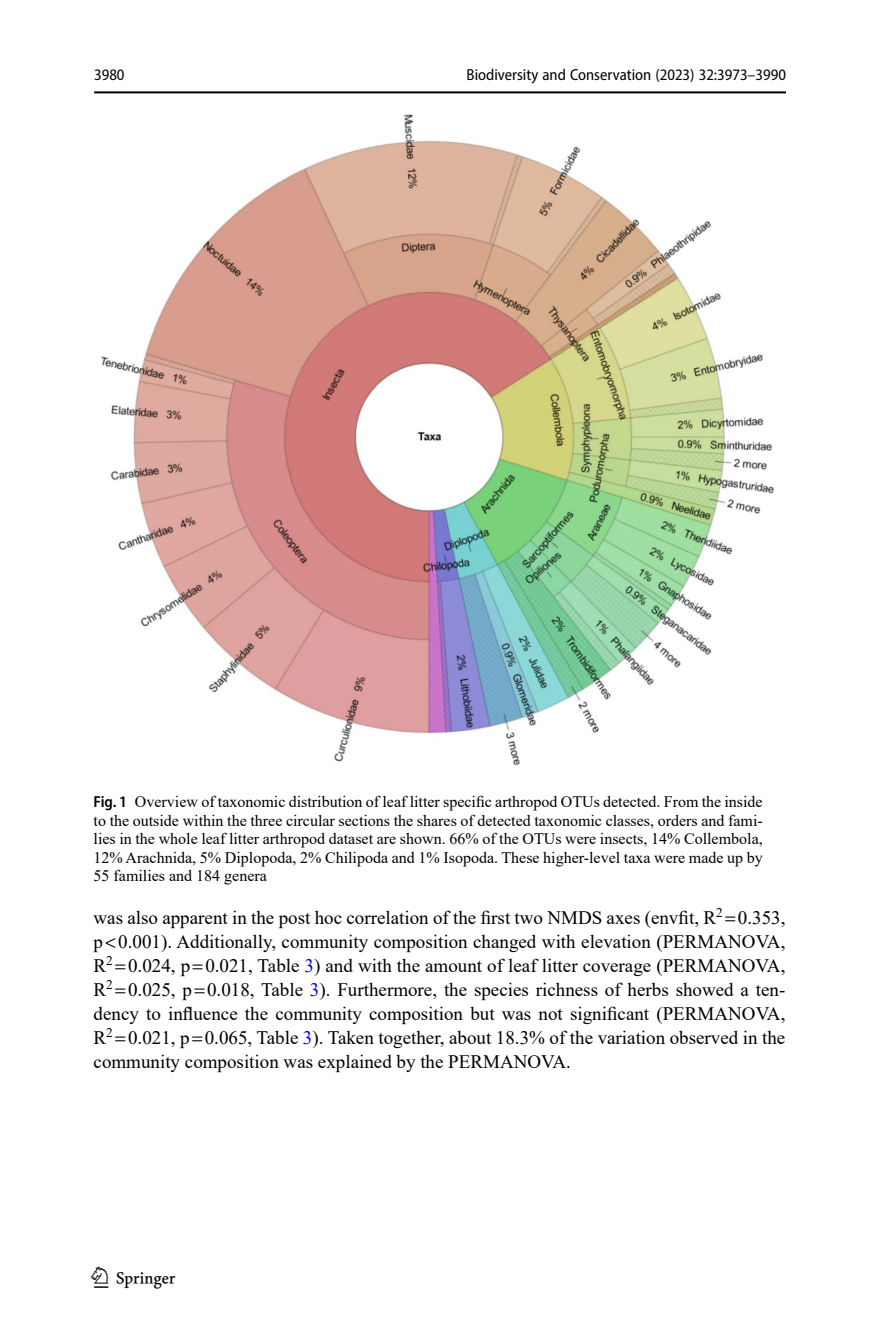
<style>
.page{position:relative;width:879px;height:1333px;background:#fff}
.page>*{position:absolute;margin:0;border:0;box-sizing:border-box;transform-origin:0 0}
.t1{font:30px "Springnew";color:#000}
.Body_Text_Indent{font:19px/24px "Times New Roman";color:#000;text-align:justify}
.Figure_Caption{font:16px/18.6px "Times New Roman";color:#000;text-align:justify}
.t2{font:semi-condensed 16px "Myriad Pro";color:#000}
.s1{font-family:"Myriad Pro";font-weight:600;font-stretch:semi-condensed}
.s2{color:#00f}
</style>
<div class="page">
<hr style="left:94px;top:91px;width:692px;height:2px;background:#000">
<img style="left:101px;top:114px;width:673px;height:652px">
<p class="t2" style="left:94px;top:65px;width:32px">3980</p>
<p class="t2" style="left:467px;top:65px;width:321px">Biodiversity and Conservation (2023) 32:3973–3990</p>
<p class="Figure_Caption" style="left:94px;top:791px;width:671px"><span class="s1">Fig. 1</span> Overview of taxonomic distribution of leaf litter specific arthropod OTUs detected. From the inside to the outside within the three circular sections the shares of detected taxonomic classes, orders and fami&shy;lies in the whole leaf litter arthropod dataset are shown. 66% of the OTUs were insects, 14% Collembola, 12% Arachnida, 5% Diplopoda, 2% Chilipoda and 1% Isopoda. These higher-level taxa were made up by 55 families and 184 genera</p>
<p class="Body_Text_Indent" style="left:94px;top:905px;width:693px">was also apparent in the post hoc correlation of the first two NMDS axes (envfit, R<sup>2</sup> 0.353, p 0.001). Additionally, community composition changed with elevation (PERMANOVA, R<sup>2</sup> 0.024, p 0.021, Table <span class="s2">3</span>) and with the amount of leaf litter coverage (PERMANOVA, R<sup>2</sup> 0.025, p 0.018, Table <span class="s2">3</span>). Furthermore, the species richness of herbs showed a ten&shy;dency to influence the community composition but was not significant (PERMANOVA, R<sup>2</sup> 0.021, p 0.065, Table <span class="s2">3</span>). Taken together, about 18.3% of the variation observed in the community composition was explained by the PERMANOVA.</p>
<h1 class="t1" style="left:94px;top:1260px;width:83px">1 3</h1>
</div>
